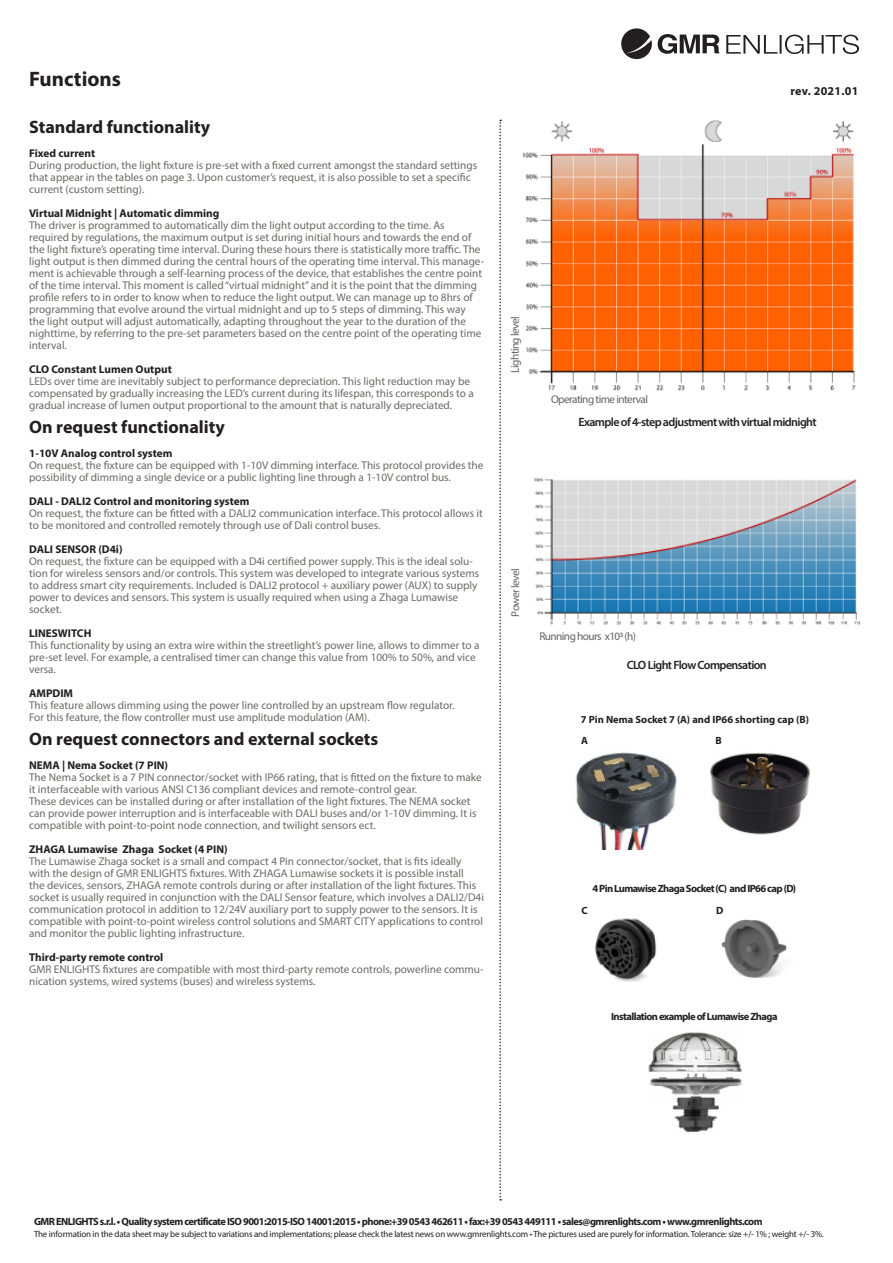
<style>
.page{position:relative;width:893px;height:1263px;background:#fff}
.page>*{position:absolute;margin:0;border:0;box-sizing:border-box;transform-origin:0 0}
.t1{font:700 21px "Myriad Pro";color:#231f20}
.t2{font:700 18px "Myriad Pro";color:#231f20}
.t3{font:600 12px "Myriad Pro";letter-spacing:-.05em;color:#231f20}
.t4{font:700 12px "Myriad Pro";letter-spacing:.02em;color:#231f20}
.t5{font:11.25px/12px "Myriad Pro";color:#6c6a63}
.t6{font:700 11.25px "Myriad Pro";color:#231f20}
.t7{font:11.25px "Myriad Pro";letter-spacing:-.05em;color:#62655f}
.t8{font:700 10.5px "Myriad Pro";letter-spacing:-.05em;color:#231f20}
.t9{font:700 10.5px/21.6px "Myriad Pro";color:#231f20}
.t10{font:9px "Myriad Pro";letter-spacing:-.02em;color:#231f20}
</style>
<div class="page">
<svg style="left:499px;top:120px;width:2px;height:1080px"></svg>
<img style="left:524px;top:120px;width:332px;height:271px">
<img style="left:534px;top:478px;width:327px;height:147px">
<img style="left:595px;top:918px;width:62px;height:64px">
<img style="left:721px;top:919px;width:66px;height:59px">
<img style="left:648px;top:1032px;width:95px;height:101px">
<img style="left:576px;top:752px;width:101px;height:98px">
<img style="left:710px;top:752px;width:100px;height:83px">
<svg style="left:621px;top:28px;width:31px;height:31px"></svg>
<svg style="left:658px;top:34px;width:61px;height:20px"></svg>
<svg style="left:726px;top:35px;width:133px;height:19px"></svg>
<h1 class="t1" style="left:29px;top:65px;width:93px">Functions</h1>
<h2 class="t2" style="left:29px;top:115px;width:183px">Standard functionality</h2>
<p class="t6" style="left:29px;top:145px;width:67px">Fixed current</p>
<p class="t5" style="left:29px;top:159px;width:449px">During production, the light fixture is pre-set with a fixed current amongst the standard settings that appear in the tables on page 3. Upon customer’s request, it is also possible to set a specific current (custom setting).</p>
<p class="t6" style="left:29px;top:205px;width:192px">Virtual Midnight | Automatic dimming</p>
<p class="t5" style="left:29px;top:219px;width:457px">The driver is programmed to automatically dim the light output according to the time. As required by regulations, the maximum output is set during initial hours and towards the end of the light fixture’s operating time interval. During these hours there is statistically more traffic. The light output is then dimmed during the central hours of the operating time interval. This manage&shy;ment is achievable through a self-learning process of the device, that establishes the centre point of the time interval. This moment is called “virtual midnight” and it is the point that the dimming profile refers to in order to know when to reduce the light output. We can manage up to 8hrs of programming that evolve around the virtual midnight and up to 5 steps of dimming. This way<br>the light output will adjust automatically, adapting throughout the year to the duration of the nighttime, by referring to the pre-set parameters based on the centre point of the operating time interval.</p>
<p class="t6" style="left:29px;top:361px;width:144px">CLO Constant Lumen Output</p>
<p class="t5" style="left:29px;top:375px;width:446px">LEDs over time are inevitably subject to performance depreciation. This light reduction may be compensated by gradually increasing the LED’s current during its lifespan, this corresponds to a gradual increase of lumen output proportional to the amount that is naturally depreciated.</p>
<h2 class="t2" style="left:29px;top:415px;width:197px">On request functionality</h2>
<p class="t6" style="left:29px;top:445px;width:145px">1-10V Analog control system</p>
<p class="t5" style="left:29px;top:459px;width:456px">On request, the fixture can be equipped with 1-10V dimming interface. This protocol provides the possibility of dimming a single device or a public lighting line through a 1-10V control bus.</p>
<p class="t6" style="left:29px;top:493px;width:222px">DALI - DALI2 Control and monitoring system</p>
<p class="t5" style="left:29px;top:507px;width:455px">On request, the fixture can be fitted with a DALI2 communication interface. This protocol allows it to be monitored and controlled remotely through use of Dali control buses.</p>
<p class="t6" style="left:29px;top:541px;width:95px">DALI SENSOR (D4i)</p>
<p class="t5" style="left:29px;top:555px;width:452px">On request, the fixture can be equipped with a D4i certified power supply. This is the ideal solu&shy;tion for wireless sensors and/or controls. This system was developed to integrate various systems to address smart city requirements. Included is DALI2 protocol + auxiliary power (AUX) to supply power to devices and sensors. This system is usually required when using a Zhaga Lumawise socket.</p>
<p class="t6" style="left:29px;top:625px;width:64px">LINESWITCH</p>
<p class="t5" style="left:29px;top:639px;width:452px">This functionality by using an extra wire within the streetlight’s power line, allows to dimmer to a pre-set level. For example, a centralised timer can change this value from 100% to 50%, and vice versa.</p>
<p class="t6" style="left:29px;top:685px;width:45px">AMPDIM</p>
<p class="t5" style="left:29px;top:699px;width:427px">This feature allows dimming using the power line controlled by an upstream flow regulator.<br>For this feature, the flow controller must use amplitude modulation (AM).</p>
<h2 class="t2" style="left:29px;top:727px;width:351px">On request connectors and external sockets</h2>
<p class="t6" style="left:29px;top:757px;width:141px">NEMA | Nema Socket (7 PIN)</p>
<p class="t5" style="left:29px;top:771px;width:454px">The Nema Socket is a 7 PIN connector/socket with IP66 rating, that is fitted on the fixture to make it interfaceable with various ANSI C136 compliant devices and remote-control gear.<br>These devices can be installed during or after installation of the light fixtures. The NEMA socket can provide power interruption and is interfaceable with DALI buses and/or 1-10V dimming. It is compatible with point-to-point node connection, and twilight sensors ect.</p>
<p class="t6" style="left:29px;top:841px;width:200px">ZHAGA Lumawise Zhaga Socket (4 PIN)</p>
<p class="t5" style="left:29px;top:855px;width:456px">The Lumawise Zhaga socket is a small and compact 4 Pin connector/socket, that is fits ideally with the design of GMR ENLIGHTS fixtures. With ZHAGA Lumawise sockets it is possible install<br>the devices, sensors, ZHAGA remote controls during or after installation of the light fixtures. This socket is usually required in conjunction with the DALI Sensor feature, which involves a DALI2/D4i communication protocol in addition to 12/24V auxiliary port to supply power to the sensors. It is compatible with point-to-point wireless control solutions and SMART CITY applications to control and monitor the public lighting infrastructure.</p>
<p class="t6" style="left:29px;top:949px;width:136px">Third-party remote control</p>
<p class="t5" style="left:29px;top:963px;width:456px">GMR ENLIGHTS fixtures are compatible with most third-party remote controls, powerline commu&shy;nication systems, wired systems (buses) and wireless systems.</p>
<p class="t4" style="left:790px;top:83px;width:69px">rev. 2021.01</p>
<p class="t7" style="left:508px;top:373px;width:58px;rotate:-90deg">Lighting level</p>
<p class="t7" style="left:551px;top:392px;width:98px">Operating time interval</p>
<p class="t3" style="left:578px;top:414px;width:240px">Example of 4-step adjustment with virtual midnight</p>
<p class="t7" style="left:508px;top:617px;width:49px;rotate:-90deg">Power level</p>
<p class="t7" style="left:539px;top:630px;width:98px">Running hours x103 (h)</p>
<p class="t3" style="left:627px;top:657px;width:142px">CLO Light Flow Compensation</p>
<p class="t9" style="left:581px;top:708px;width:230px">7 Pin Nema Socket 7 (A) and IP66 shorting cap (B)<br>A</p>
<p class="t8" style="left:715px;top:734px;width:8px">B</p>
<p class="t8" style="left:592px;top:882px;width:205px">4 Pin Lumawise Zhaga Socket (C) and IP66 cap (D)</p>
<p class="t8" style="left:582px;top:904px;width:8px">C</p>
<p class="t8" style="left:716px;top:904px;width:9px">D</p>
<p class="t8" style="left:611px;top:1009px;width:168px">Installation example of Lumawise Zhaga</p>
<p class="t8" style="left:34px;top:1215px;width:730px">GMR ENLIGHTS s.r.l. • Quality system certificate ISO 9001:2015-ISO 14001:2015 • phone:+39 0543 462611 • fax:+39 0543 449111 • sales@gmrenlights.com • www.gmrenlights.com</p>
<p class="t10" style="left:34px;top:1228px;width:791px">The information in the data sheet may be subject to variations and implementations; please check the latest news on www.gmrenlights.com • The pictures used are purely for information. Tolerance: size +/- 1% ; weight +/- 3%.</p>
</div>
